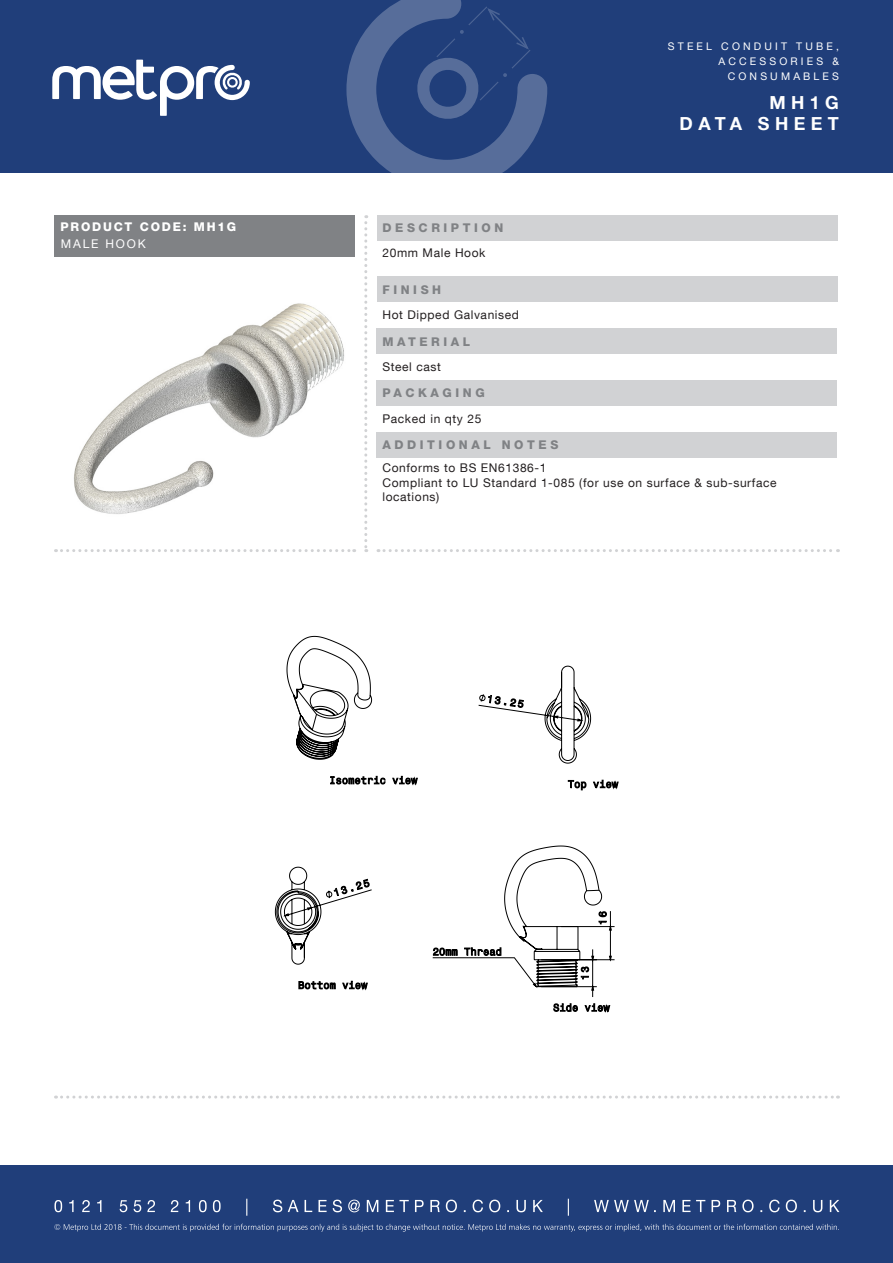
<style>
.page{position:relative;width:893px;height:1263px;background:#fff}
.page>*{position:absolute;margin:0;border:0;box-sizing:border-box;transform-origin:0 0}
.t1{font:700 18px "Helvetica Neue LT Com";letter-spacing:.3em;color:#fff}
.t2{font:12px/14.4px "Helvetica Neue LT Com";letter-spacing:.05em;color:#231f20}
.t3{font:800 12px "Helvetica Neue LT Com";letter-spacing:.3em;color:#808285}
.t4{font:800 12px "Helvetica Neue LT Com";letter-spacing:.15em;color:#fff}
.t5{font:12px "Helvetica Neue LT Com";letter-spacing:.15em;color:#fff}
.t6{font:10.5px "Helvetica Neue LT Com";letter-spacing:.3em;color:#fff}
</style>
<div class="page">
<div style="left:0;top:1165px;width:893px;height:98px;background:#203e7a"></div>
<svg style="left:54px;top:1224px;width:785px;height:7px"></svg>
<svg style="left:54px;top:1199px;width:785px;height:17px"></svg>
<div style="left:0;top:0;width:893px;height:172px;background:#203e7a"></div>
<svg style="left:52px;top:60px;width:198px;height:56px"></svg>
<svg style="left:364px;top:215px;width:3px;height:337px"></svg>
<svg style="left:56px;top:549px;width:299px;height:3px"></svg>
<svg style="left:378px;top:549px;width:460px;height:3px"></svg>
<svg style="left:62px;top:1095px;width:776px;height:3px"></svg>
<svg style="left:346px;top:0;width:201px;height:173px"></svg>
<div style="left:376px;top:215px;width:461px;height:25px;background:#d1d2d4"></div>
<div style="left:55px;top:215px;width:300px;height:41px;background:#808285"></div>
<div style="left:376px;top:277px;width:461px;height:25px;background:#d1d2d4"></div>
<div style="left:376px;top:329px;width:461px;height:25px;background:#d1d2d4"></div>
<div style="left:376px;top:381px;width:461px;height:25px;background:#d1d2d4"></div>
<div style="left:376px;top:432px;width:461px;height:26px;background:#d1d2d4"></div>
<img style="left:74px;top:303px;width:270px;height:211px">
<svg style="left:275px;top:665px;width:344px;height:347px"></svg>
<svg style="left:293px;top:683px;width:309px;height:304px"></svg>
<svg style="left:286px;top:636px;width:86px;height:124px"></svg>
<p class="t4" style="left:61px;top:220px;width:177px">PRODUCT CODE: MH1G</p>
<p class="t5" style="left:61px;top:236px;width:86px">MALE HOOK</p>
<p class="t6" style="left:668px;top:40px;width:173px">STEEL CONDUIT TUBE,</p>
<p class="t6" style="left:718px;top:55px;width:122px">ACCESSORIES &amp;</p>
<p class="t6" style="left:728px;top:70px;width:113px">CONSUMABLES</p>
<p class="t1" style="left:680px;top:112px;width:161px">DATA SHEET</p>
<p class="t1" style="left:769px;top:91px;width:71px">MH1G</p>
<p class="t3" style="left:382px;top:221px;width:122px">DESCRIPTION</p>
<p class="t2" style="left:382px;top:245px;width:104px">20mm Male Hook</p>
<p class="t3" style="left:382px;top:282px;width:60px">FINISH</p>
<p class="t2" style="left:382px;top:307px;width:138px">Hot Dipped Galvanised</p>
<p class="t3" style="left:382px;top:334px;width:89px">MATERIAL</p>
<p class="t2" style="left:382px;top:359px;width:60px">Steel cast</p>
<p class="t3" style="left:382px;top:386px;width:104px">PACKAGING</p>
<p class="t2" style="left:382px;top:411px;width:101px">Packed in qty 25</p>
<p class="t3" style="left:382px;top:438px;width:178px">ADDITIONAL NOTES</p>
<p class="t2" style="left:382px;top:460px;width:166px">Conforms to BS EN61386-1</p>
<p class="t2" style="left:382px;top:475px;width:396px">Compliant to LU Standard 1-085 (for use on surface &amp; sub-surface locations)</p>
</div>
